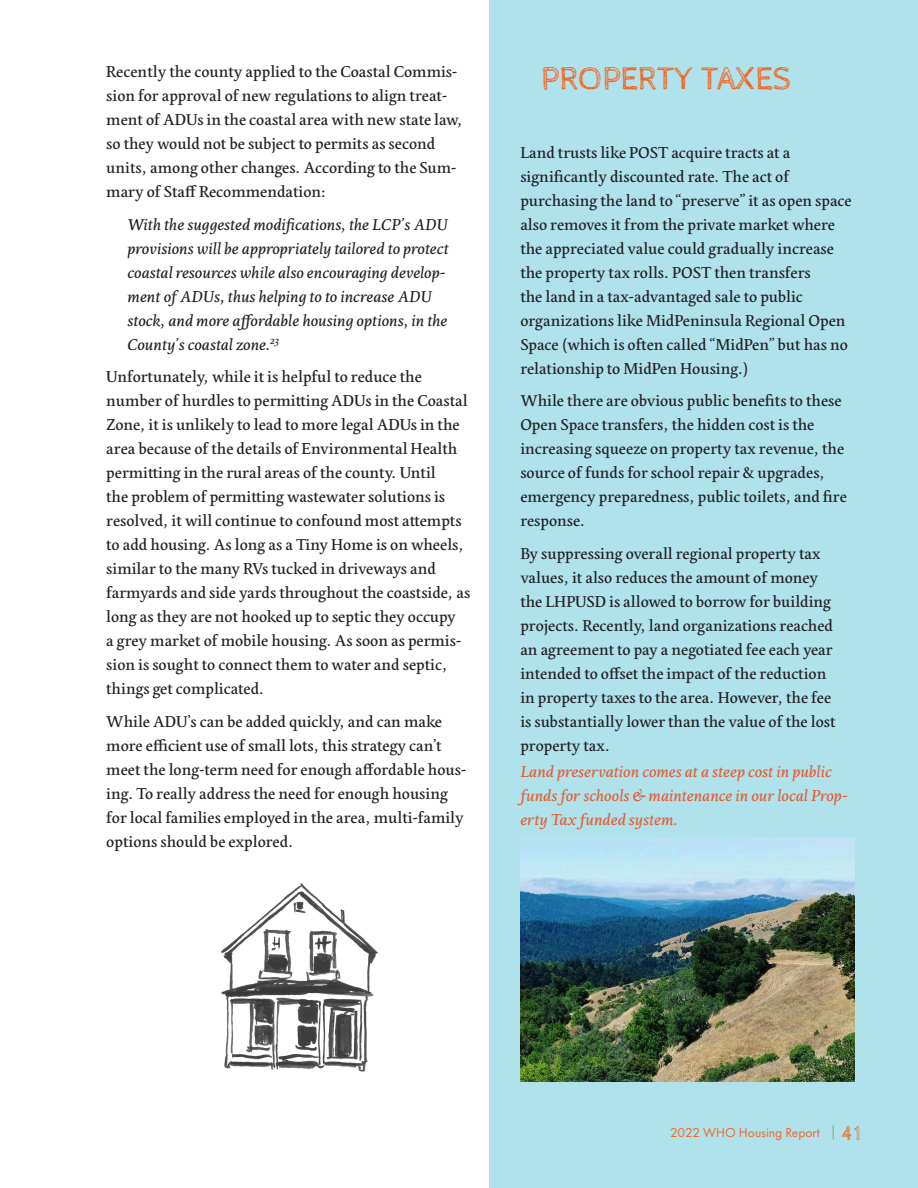
<style>
.page{position:relative;width:918px;height:1188px;background:#fff}
.page>*{position:absolute;margin:0;border:0;box-sizing:border-box;transform-origin:0 0}
.t1{font:33px "Cabin Sketch";color:#f36623}
.t2{font:16.5px/24px "Edita";color:#231f20}
.t3{font:italic 16.5px/24px "Edita";color:#231f20}
.t4{font:italic 16.5px/24px "Edita";color:#e35c31}
.t5{font:13.5px "Futura PT";color:#f36623}
.s1{font-family:"Cabin Sketch";font-size:21px}
</style>
<div class="page">
<div style="left:489px;top:0;width:429px;height:1188px;background:#afe2eb"></div>
<svg style="left:833px;top:1125px;width:1px;height:15px"></svg>
<img style="left:221px;top:883px;width:157px;height:189px">
<img style="left:520px;top:837px;width:334px;height:244px">
<p class="t2" style="left:106px;top:61px;width:358px">Recently the county applied to the Coastal Commis&shy;sion for approval of new regulations to align treat&shy;ment of ADUs in the coastal area with new state law, so they would not be subject to permits as second units, among other changes. According to the Sum&shy;mary of Staff Recommendation:</p>
<p class="t3" style="left:128px;top:213px;width:323px">With the suggested modifications, the LCP’s ADU provisions will be appropriately tailored to protect coastal resources while also encouraging develop&shy;ment of ADUs, thus helping to to increase ADU stock, and more affordable housing options, in the County’s coastal zone.<sup>23</sup></p>
<p class="t2" style="left:106px;top:366px;width:365px">Unfortunately, while it is helpful to reduce the number of hurdles to permitting ADUs in the Coastal Zone, it is unlikely to lead to more legal ADUs in the area because of the details of Environmental Health permitting in the rural areas of the county. Until<br>the problem of permitting wastewater solutions is resolved, it will continue to confound most attempts to add housing. As long as a Tiny Home is on wheels, similar to the many RVs tucked in driveways and farmyards and side yards throughout the coastside, as long as they are not hooked up to septic they occupy<br>a grey market of mobile housing. As soon as permis&shy;sion is sought to connect them to water and septic, things get complicated.</p>
<p class="t2" style="left:106px;top:710px;width:361px">While ADU’s can be added quickly, and can make more efficient use of small lots, this strategy can’t meet the long-term need for enough affordable hous&shy;ing. To really address the need for enough housing for local families employed in the area, multi-family options should be explored.</p>
<p class="t1" style="left:541px;top:60px;width:252px">PROPERTY TAXES</p>
<p class="t2" style="left:520px;top:141px;width:333px">Land trusts like POST acquire tracts at a significantly discounted rate. The act of purchasing the land to “preserve” it as open space also removes it from the private market where the appreciated value could gradually increase the property tax rolls. POST then transfers<br>the land in a tax-advantaged sale to public organizations like MidPeninsula Regional Open Space (which is often called “MidPen” but has no relationship to MidPen Housing.)</p>
<p class="t2" style="left:520px;top:390px;width:328px">While there are obvious public benefits to these Open Space transfers, the hidden cost is the increasing squeeze on property tax revenue, the source of funds for school repair &amp; upgrades, emergency preparedness, public toilets, and fire response.</p>
<p class="t2" style="left:520px;top:542px;width:317px">By suppressing overall regional property tax values, it also reduces the amount of money the LHPUSD is allowed to borrow for building projects. Recently, land organizations reached an agreement to pay a negotiated fee each year intended to offset the impact of the reduction in property taxes to the area. However, the fee is substantially lower than the value of the lost property tax.</p>
<p class="t4" style="left:520px;top:760px;width:329px">Land preservation comes at a steep cost in public funds for schools &amp; maintenance in our local Prop&shy;erty Tax funded system.</p>
<p class="t5" style="left:670px;top:1124px;width:193px">2022 WHO Housing Report <span class="s1">41</span></p>
</div>
